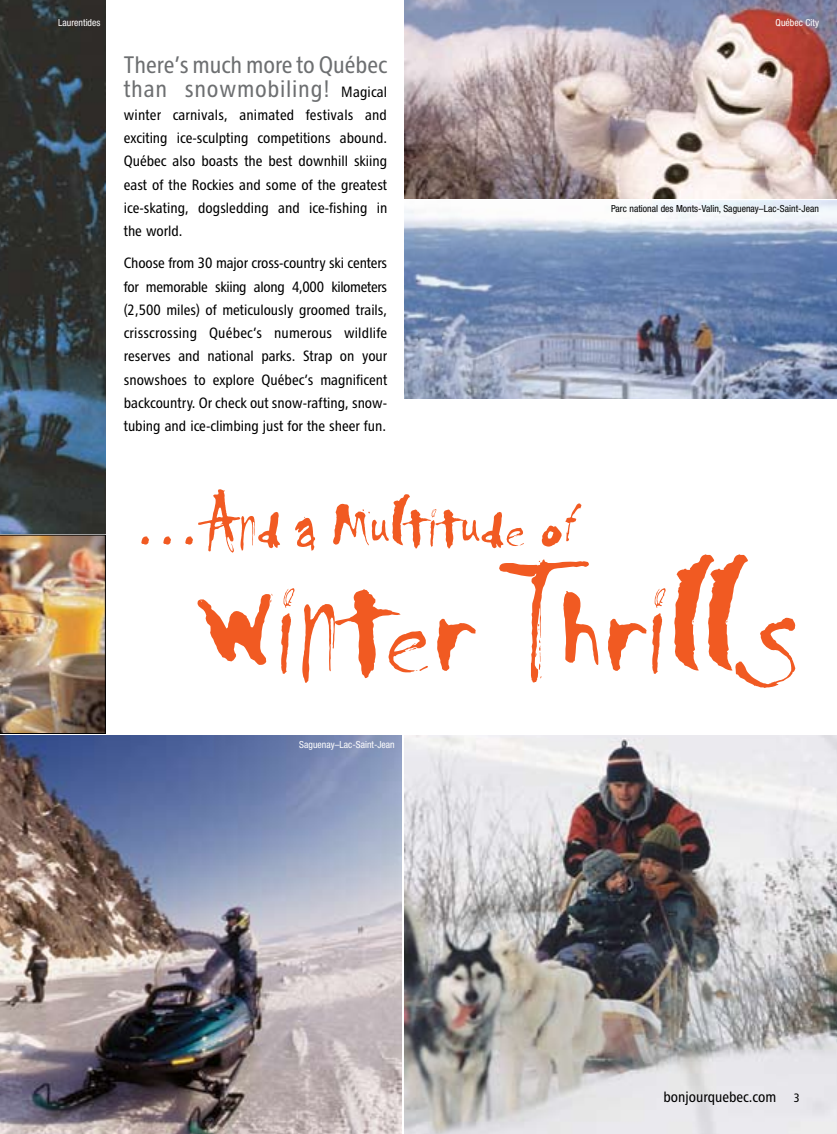
<style>
.page{position:relative;width:837px;height:1134px;background:#fff}
.page>*{position:absolute;margin:0;border:0;box-sizing:border-box;transform-origin:0 0}
.t1{font:150px "Doodlebug";letter-spacing:-.005em;color:#f15a22}
.t2{font:66px "Doodlebug";letter-spacing:-.005em;color:#f15a22}
.t3{font:24px/23.2px "Chaloult Cond";color:#6d6f71}
.t4{font:15px/23.2px "Chaloult Cond";color:#000;text-align:justify}
.t5{font:condensed 9.75px "Helvetica Neue";color:#000}
.t6{font:condensed 9.75px "Helvetica Neue";color:#fff}
.s1{font-size:15px;color:#000}
</style>
<div class="page">
<img style="left:0;top:736px;width:402px;height:398px">
<img style="left:405px;top:736px;width:432px;height:398px">
<img style="left:0;top:0;width:105px;height:533px">
<img style="left:0;top:535px;width:105px;height:199px">
<img style="left:405px;top:0;width:432px;height:198px">
<img style="left:405px;top:200px;width:432px;height:199px">
<p class="t6" style="left:58px;top:17px;width:44px">Laurentides</p>
<p class="t6" style="left:776px;top:17px;width:45px">Québec City</p>
<h3 class="t3" style="left:124px;top:53px;width:265px">There’s much more to Québec than snowmobiling! <span class="s1">Magical</span></h3>
<p class="t4" style="left:124px;top:103px;width:265px">winter carnivals, animated festivals and exciting ice-sculpting competitions abound.<br>Québec also boasts the best downhill skiing east of the Rockies and some of the greatest ice-skating, dogsledding and ice-fishing in the world.</p>
<p class="t4" style="left:124px;top:251px;width:265px">Choose from 30 major cross-country ski centers for memorable skiing along 4,000 kilometers (2,500 miles) of meticulously groomed trails, crisscrossing Québec’s numerous wildlife reserves and national parks. Strap on your snowshoes to explore Québec’s magnificent backcountry. Or check out snow-rafting, snow&shy;tubing and ice-climbing just for the sheer fun.</p>
<p class="t5" style="left:611px;top:203px;width:209px">Parc national des Monts-Valin, Saguenay–Lac-Saint-Jean</p>
<h2 class="t2" style="left:134px;top:479px;width:443px">…And a Multitude of</h2>
<h1 class="t1" style="left:196px;top:519px;width:604px">Winter Thrills</h1>
<p class="t6" style="left:299px;top:739px;width:97px">Saguenay–Lac-Saint-Jean</p>
<p class="t4" style="left:664px;top:1085px;width:114px">bonjourquebec.com</p>
</div>
